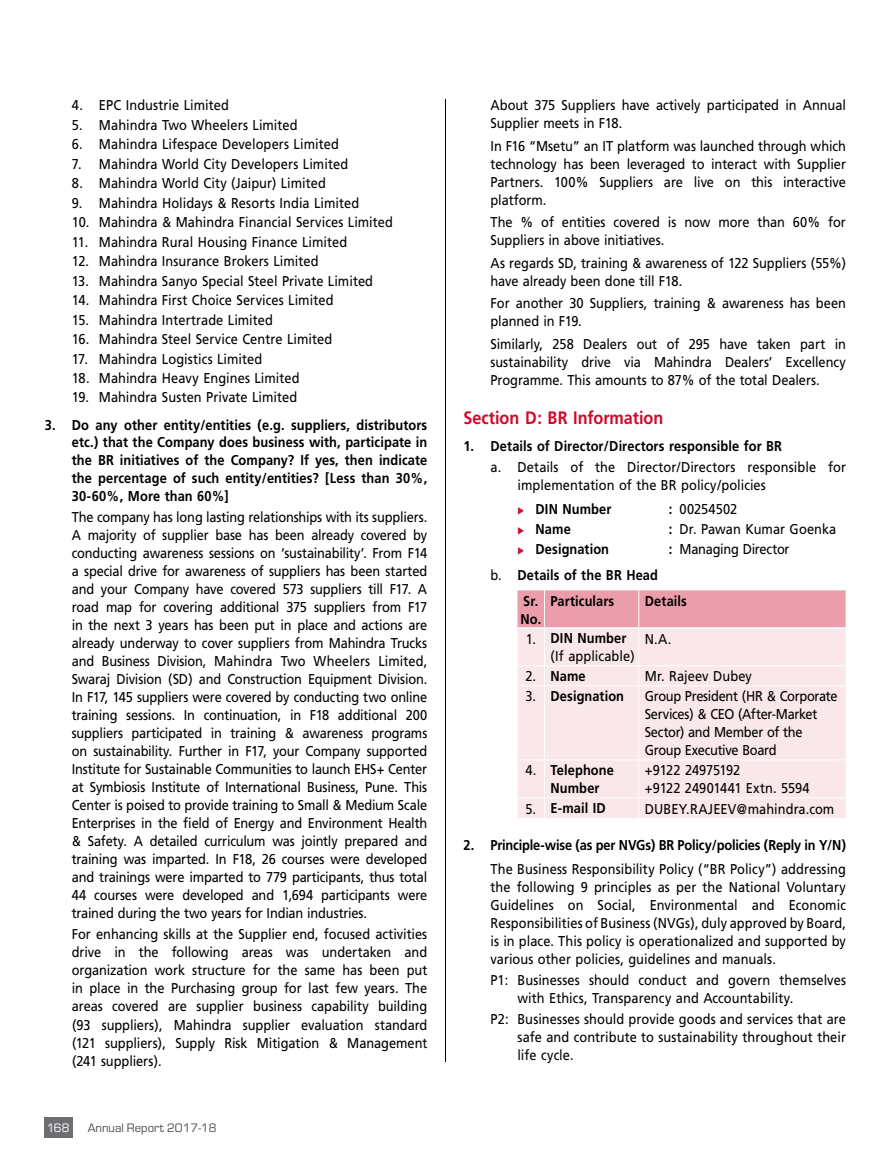
<style>
.page{position:relative;width:891px;height:1161px;background:#fff}
.page>*{position:absolute;margin:0;border:0;box-sizing:border-box;transform-origin:0 0}
.t1{font:700 18px "Frutiger";color:#cf0a2c;scale:.9 1}
.t2{font:14.25px/18px "Frutiger";color:#000;scale:.9 1}
.t3{font:700 14.25px/18px "Frutiger";letter-spacing:.005em;color:#000;scale:.9 1}
.t4{font:14.25px/18px "Frutiger";letter-spacing:-.025em;color:#000;scale:.9 1}
.t5{font:14.25px "Frutiger";letter-spacing:-.02em;color:#000;scale:.9 1}
.t6{font:12.75px "Eurostile";color:#4d4d4f}
.t7{font:12.75px "Eurostile";color:#fff}
.s1{font-weight:700}
.s2{font-weight:400}
</style>
<div class="page">
<hr style="left:445px;top:99px;width:1px;height:963px;background:#000">
<div style="left:45px;top:1117px;width:28px;height:21px;background:#6d6e71"></div>
<div style="left:518px;top:590px;width:328px;height:37px;background:#ec9dab"></div>
<div style="left:518px;top:629px;width:328px;height:189px;background:#fae7ea"></div>
<hr style="left:544px;top:590px;width:1px;height:37px;background:#fff">
<hr style="left:638px;top:590px;width:1px;height:37px;background:#fff">
<hr style="left:544px;top:629px;width:1px;height:36px;background:#fff">
<hr style="left:638px;top:629px;width:1px;height:36px;background:#fff">
<svg style="left:518px;top:760px;width:26px;height:1px"></svg>
<svg style="left:518px;top:665px;width:27px;height:21px"></svg>
<hr style="left:544px;top:686px;width:1px;height:74px;background:#fff">
<hr style="left:544px;top:760px;width:1px;height:38px;background:#fff">
<hr style="left:544px;top:665px;width:95px;height:1px;background:#fff">
<hr style="left:544px;top:685px;width:95px;height:1px;background:#fff">
<hr style="left:544px;top:760px;width:95px;height:1px;background:#fff">
<svg style="left:638px;top:666px;width:1px;height:19px"></svg>
<hr style="left:638px;top:686px;width:1px;height:74px;background:#fff">
<hr style="left:638px;top:760px;width:1px;height:38px;background:#fff">
<hr style="left:639px;top:665px;width:207px;height:1px;background:#fff">
<hr style="left:639px;top:685px;width:207px;height:1px;background:#fff">
<hr style="left:639px;top:760px;width:207px;height:1px;background:#fff">
<svg style="left:518px;top:798px;width:27px;height:20px"></svg>
<hr style="left:544px;top:798px;width:95px;height:1px;background:#fff">
<svg style="left:638px;top:799px;width:1px;height:19px"></svg>
<hr style="left:639px;top:798px;width:207px;height:1px;background:#fff">
<p class="t2" style="left:72px;top:96px;width:176px">4. EPC Industrie Limited</p>
<p class="t2" style="left:72px;top:116px;width:252px">5. Mahindra Two Wheelers Limited</p>
<p class="t2" style="left:72px;top:135px;width:298px">6. Mahindra Lifespace Developers Limited</p>
<p class="t2" style="left:72px;top:154px;width:308px">7. Mahindra World City Developers Limited</p>
<p class="t2" style="left:72px;top:174px;width:284px">8. Mahindra World City (Jaipur) Limited</p>
<p class="t2" style="left:72px;top:193px;width:321px">9. Mahindra Holidays &amp; Resorts India Limited</p>
<p class="t2" style="left:72px;top:213px;width:358px">10. Mahindra &amp; Mahindra Financial Services Limited</p>
<p class="t2" style="left:72px;top:232px;width:307px">11. Mahindra Rural Housing Finance Limited</p>
<p class="t2" style="left:72px;top:252px;width:276px">12. Mahindra Insurance Brokers Limited</p>
<p class="t2" style="left:72px;top:271px;width:336px">13. Mahindra Sanyo Special Steel Private Limited</p>
<p class="t2" style="left:72px;top:291px;width:292px">14. Mahindra First Choice Services Limited</p>
<p class="t2" style="left:72px;top:310px;width:225px">15. Mahindra Intertrade Limited</p>
<p class="t2" style="left:72px;top:330px;width:291px">16. Mahindra Steel Service Centre Limited</p>
<p class="t2" style="left:72px;top:349px;width:213px">17. Mahindra Logistics Limited</p>
<p class="t2" style="left:72px;top:369px;width:255px">18. Mahindra Heavy Engines Limited</p>
<p class="t2" style="left:72px;top:388px;width:252px">19. Mahindra Susten Private Limited</p>
<p class="t3" style="left:72px;top:416px;width:397px;text-align:justify;text-indent:-27px">3. Do any other entity/entities (e.g. suppliers, distributors etc.) that the Company does business with, participate in the BR initiatives of the Company? If yes, then indicate the percentage of such entity/entities? [Less than 30%, 30-60%, More than 60%]</p>
<p class="t2" style="left:72px;top:508px;width:397px;text-align:justify">The company has long lasting relationships with its suppliers.<br>A majority of supplier base has been already covered by conducting awareness sessions on ‘sustainability’. From F14 a special drive for awareness of suppliers has been started and your Company have covered 573 suppliers till F17. A road map for covering additional 375 suppliers from F17 in the next 3 years has been put in place and actions are already underway to cover suppliers from Mahindra Trucks and Business Division, Mahindra Two Wheelers Limited, Swaraj Division (SD) and Construction Equipment Division.<br>In F17, 145 suppliers were covered by conducting two online training sessions. In continuation, in F18 additional 200 suppliers participated in training &amp; awareness programs on sustainability. Further in F17, your Company supported Institute for Sustainable Communities to launch EHS+ Center at Symbiosis Institute of International Business, Pune. This Center is poised to provide training to Small &amp; Medium Scale Enterprises in the field of Energy and Environment Health &amp; Safety. A detailed curriculum was jointly prepared and training was imparted. In F18, 26 courses were developed and trainings were imparted to 779 participants, thus total 44 courses were developed and 1,694 participants were trained during the two years for Indian industries.</p>
<p class="t2" style="left:72px;top:925px;width:397px;text-align:justify">For enhancing skills at the Supplier end, focused activities drive in the following areas was undertaken and organization work structure for the same has been put in place in the Purchasing group for last few years. The areas covered are supplier business capability building (93 suppliers), Mahindra supplier evaluation standard (121 suppliers), Supply Risk Mitigation &amp; Management (241 suppliers).</p>
<p class="t7" style="left:47px;top:1121px;width:24px">168</p>
<p class="t6" style="left:88px;top:1121px;width:130px">Annual Report 2017-18</p>
<p class="t2" style="left:490px;top:96px;width:396px">About 375 Suppliers have actively participated in Annual<br>Supplier meets in F18.</p>
<p class="t2" style="left:490px;top:136px;width:396px;text-align:justify">In F16 “Msetu” an IT platform was launched through which technology has been leveraged to interact with Supplier Partners. 100% Suppliers are live on this interactive platform.</p>
<p class="t2" style="left:490px;top:213px;width:396px">The % of entities covered is now more than 60% for<br>Suppliers in above initiatives.</p>
<p class="t2" style="left:490px;top:253px;width:397px">As regards SD, training &amp; awareness of 122 Suppliers (55%) have already been done till F18.</p>
<p class="t2" style="left:490px;top:294px;width:397px">For another 30 Suppliers, training &amp; awareness has been planned in F19.</p>
<p class="t2" style="left:490px;top:334px;width:397px;text-align:justify">Similarly, 258 Dealers out of 295 have taken part in sustainability drive via Mahindra Dealers’ Excellency Programme. This amounts to 87% of the total Dealers.</p>
<p class="t1" style="left:464px;top:407px;width:224px">Section D: BR Information</p>
<p class="t3" style="left:464px;top:437px;width:355px">1. Details of Director/Directors responsible for BR</p>
<p class="t2" style="left:517px;top:458px;width:366px;text-indent:-27px">a. Details of the Director/Directors responsible for implementation of the BR policy/policies</p>
<p class="t3" style="left:535px;top:500px;width:86px">DIN Number</p>
<p class="t2" style="left:669px;top:500px;width:78px"><span class="s1">:</span> 00254502</p>
<p class="t3" style="left:535px;top:520px;width:41px">Name</p>
<p class="t2" style="left:669px;top:520px;width:188px"><span class="s1">:</span> Dr. Pawan Kumar Goenka</p>
<p class="t3" style="left:535px;top:540px;width:83px">Designation</p>
<p class="t5" style="left:669px;top:541px;width:136px"><span class="s1">:</span> Managing Director</p>
<p class="t3" style="left:523px;top:562px;width:151px;line-height:25.7px;text-indent:-33px"><span class="s2">b.</span> Details of the BR Head<br>Sr.</p>
<p class="t3" style="left:520px;top:610px;width:25px">No.</p>
<p class="t3" style="left:550px;top:592px;width:72px">Particulars</p>
<p class="t3" style="left:645px;top:592px;width:48px">Details</p>
<p class="t2" style="left:550px;top:629px;width:95px;text-indent:-25px">1. <span class="s1">DIN Number </span>(If applicable)</p>
<p class="t2" style="left:645px;top:630px;width:31px">N.A.</p>
<p class="t3" style="left:525px;top:667px;width:69px"><span class="s2">2.</span> Name</p>
<p class="t2" style="left:645px;top:667px;width:121px">Mr. Rajeev Dubey</p>
<p class="t3" style="left:525px;top:687px;width:111px"><span class="s2">3.</span> Designation</p>
<p class="t4" style="left:645px;top:687px;width:216px">Group President (HR &amp; Corporate<br>Services) &amp; CEO (After-Market<br>Sector) and Member of the<br>Group Executive Board</p>
<p class="t3" style="left:551px;top:761px;width:72px;text-indent:-25px"><span class="s2">4.</span> Telephone<br>Number</p>
<p class="t2" style="left:645px;top:761px;width:185px">+9122 24975192<br>+9122 24901441 Extn. 5594</p>
<p class="t3" style="left:525px;top:799px;width:91px"><span class="s2">5.</span> E-mail ID</p>
<p class="t2" style="left:645px;top:799px;width:212px">DUBEY.RAJEEV@mahindra.com</p>
<p class="t3" style="left:464px;top:836px;width:427px">2. Principle-wise (as per NVGs) BR Policy/policies (Reply in Y/N)</p>
<p class="t2" style="left:491px;top:859px;width:397px;text-align:justify">The Business Responsibility Policy (“BR Policy”) addressing the following 9 principles as per the National Voluntary Guidelines on Social, Environmental and Economic Responsibilities of Business (NVGs), duly approved by Board, is in place. This policy is operationalized and supported by various other policies, guidelines and manuals.</p>
<p class="t2" style="left:518px;top:970px;width:367px;text-indent:-27px">P1: Businesses should conduct and govern themselves with Ethics, Transparency and Accountability.</p>
<p class="t2" style="left:518px;top:1009px;width:367px;text-align:justify;text-indent:-27px">P2: Businesses should provide goods and services that are safe and contribute to sustainability throughout their life cycle.</p>
</div>
